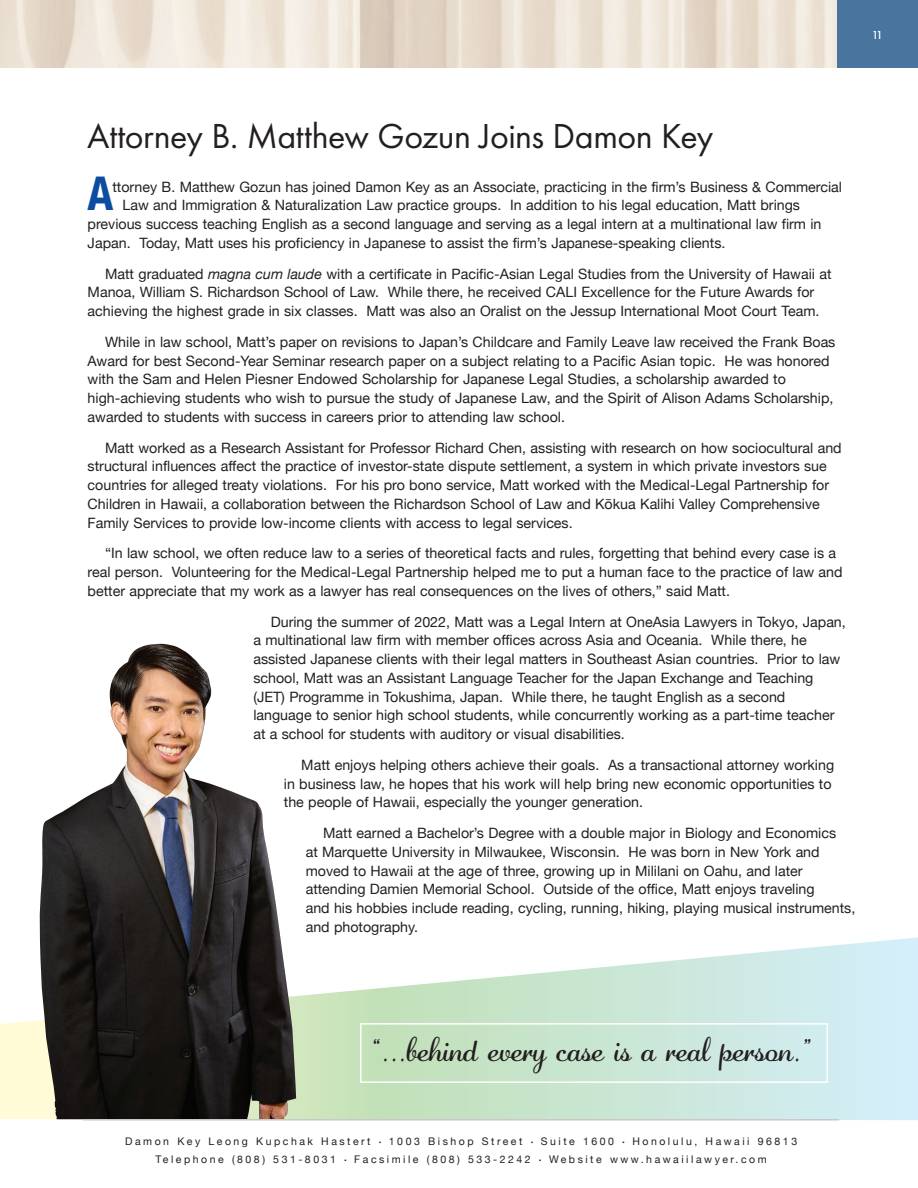
<style>
.page{position:relative;width:918px;height:1188px;background:#fff}
.page>*{position:absolute;margin:0;border:0;box-sizing:border-box;transform-origin:0 0}
.t1{font:700 condensed 46.5px "Helvetica Neue";color:#0d4da1}
.t2{font:36px "Futura PT";letter-spacing:-.015em;color:#231f20}
.t3{font:34.5px "Adage Script JF";color:#231f20}
.t4{font:14.25px/18.8px "Helvetica Neue";color:#231f20}
.t5{font:500 12px "Futura PT";color:#fff}
.t6{font:10.5px "Helvetica Neue";letter-spacing:.24em;color:#231f20}
.s1{font-style:italic}
.s2{font-size:7.5px}
</style>
<div class="page">
<img style="left:0;top:0;width:837px;height:68px">
<svg style="left:0;top:937px;width:918px;height:183px"></svg>
<img style="left:39px;top:644px;width:257px;height:475px">
<div style="left:837px;top:0;width:81px;height:68px;background:#48749d"></div>
<hr style="left:83px;top:1119px;width:756px;height:1px;background:#c7c8ca">
<div style="left:360px;top:1023px;width:468px;height:60px;border:2px solid #fff"></div>
<p class="t5" style="left:872px;top:27px;width:13px">11</p>
<p class="t2" style="left:87px;top:115px;width:627px">Attorney B. Matthew Gozun Joins Damon Key</p>
<p class="t1" style="left:88px;top:155px;width:27px">A</p>
<p class="t4" style="left:112px;top:178px;width:731px">ttorney B. Matthew Gozun has joined Damon Key as an Associate, practicing in the firm’s Business &amp; Commercial</p>
<p class="t4" style="left:123px;top:197px;width:679px">Law and Immigration &amp; Naturalization Law practice groups. In addition to his legal education, Matt brings</p>
<p class="t4" style="left:88px;top:215px;width:735px">previous success teaching English as a second language and serving as a legal intern at a multinational law firm in<br>Japan. Today, Matt uses his proficiency in Japanese to assist the firm’s Japanese-speaking clients.</p>
<p class="t4" style="left:88px;top:265px;width:745px;text-indent:17px">Matt graduated <span class="s1">magna cum laude</span> with a certificate in Pacific-Asian Legal Studies from the University of Hawaii at<br>Manoa, William S. Richardson School of Law. While there, he received CALI Excellence for the Future Awards for achieving the highest grade in six classes. Matt was also an Oralist on the Jessup International Moot Court Team.</p>
<p class="t4" style="left:88px;top:333px;width:749px;text-indent:17px">While in law school, Matt’s paper on revisions to Japan’s Childcare and Family Leave law received the Frank Boas Award for best Second-Year Seminar research paper on a subject relating to a Pacific Asian topic. He was honored with the Sam and Helen Piesner Endowed Scholarship for Japanese Legal Studies, a scholarship awarded to high-achieving students who wish to pursue the study of Japanese Law, and the Spirit of Alison Adams Scholarship, awarded to students with success in careers prior to attending law school.</p>
<p class="t4" style="left:88px;top:439px;width:756px;text-indent:17px">Matt worked as a Research Assistant for Professor Richard Chen, assisting with research on how sociocultural and structural influences affect the practice of investor-state dispute settlement, a system in which private investors sue countries for alleged treaty violations. For his pro bono service, Matt worked with the Medical-Legal Partnership for Children in Hawaii, a collaboration between the Richardson School of Law and Kōkua Kalihi Valley Comprehensive Family Services to provide low-income clients with access to legal services.</p>
<p class="t4" style="left:88px;top:545px;width:756px;text-indent:17px">“In law school, we often reduce law to a series of theoretical facts and rules, forgetting that behind every case is a real person. Volunteering for the Medical-Legal Partnership helped me to put a human face to the practice of law and better appreciate that my work as a lawyer has real consequences on the lives of others,” said Matt.</p>
<p class="t4" style="left:271px;top:613px;width:577px">During the summer of 2022, Matt was a Legal Intern at OneAsia Lawyers in Tokyo, Japan,</p>
<p class="t4" style="left:253px;top:632px;width:555px">a multinational law firm with member offices across Asia and Oceania. While there, he</p>
<p class="t4" style="left:253px;top:650px;width:588px">assisted Japanese clients with their legal matters in Southeast Asian countries. Prior to law</p>
<p class="t4" style="left:253px;top:669px;width:562px">school, Matt was an Assistant Language Teacher for the Japan Exchange and Teaching</p>
<p class="t4" style="left:253px;top:688px;width:534px">(JET) Programme in Tokushima, Japan. While there, he taught English as a second</p>
<p class="t4" style="left:253px;top:707px;width:583px">language to senior high school students, while concurrently working as a part-time teacher</p>
<p class="t4" style="left:253px;top:725px;width:373px">at a school for students with auditory or visual disabilities.</p>
<p class="t4" style="left:301px;top:756px;width:534px">Matt enjoys helping others achieve their goals. As a transactional attorney working</p>
<p class="t4" style="left:284px;top:775px;width:549px">in business law, he hopes that his work will help bring new economic opportunities to</p>
<p class="t4" style="left:284px;top:794px;width:361px">the people of Hawaii, especially the younger generation.</p>
<p class="t4" style="left:323px;top:824px;width:515px">Matt earned a Bachelor’s Degree with a double major in Biology and Economics</p>
<p class="t4" style="left:306px;top:843px;width:516px">at Marquette University in Milwaukee, Wisconsin. He was born in New York and</p>
<p class="t4" style="left:306px;top:862px;width:498px">moved to Hawaii at the age of three, growing up in Mililani on Oahu, and later</p>
<p class="t4" style="left:306px;top:881px;width:511px">attending Damien Memorial School. Outside of the office, Matt enjoys traveling</p>
<p class="t4" style="left:306px;top:899px;width:551px">and his hobbies include reading, cycling, running, hiking, playing musical instruments,</p>
<p class="t4" style="left:306px;top:918px;width:114px">and photography.</p>
<p class="t3" style="left:372px;top:1026px;width:441px">“...behind every case is a real person.”</p>
<p class="t6" style="left:125px;top:1134px;width:674px">Damon Key Leong Kupchak Hastert <span class="s2">•</span> 1003 Bishop Street <span class="s2">•</span> Suite 1600 <span class="s2">•</span> Honolulu, Hawaii 96813</p>
<p class="t6" style="left:156px;top:1152px;width:613px">Telephone (808) 531-8031 <span class="s2">•</span> Facsimile (808) 533-2242 <span class="s2">•</span> Website www.hawaiilawyer.com</p>
</div>
